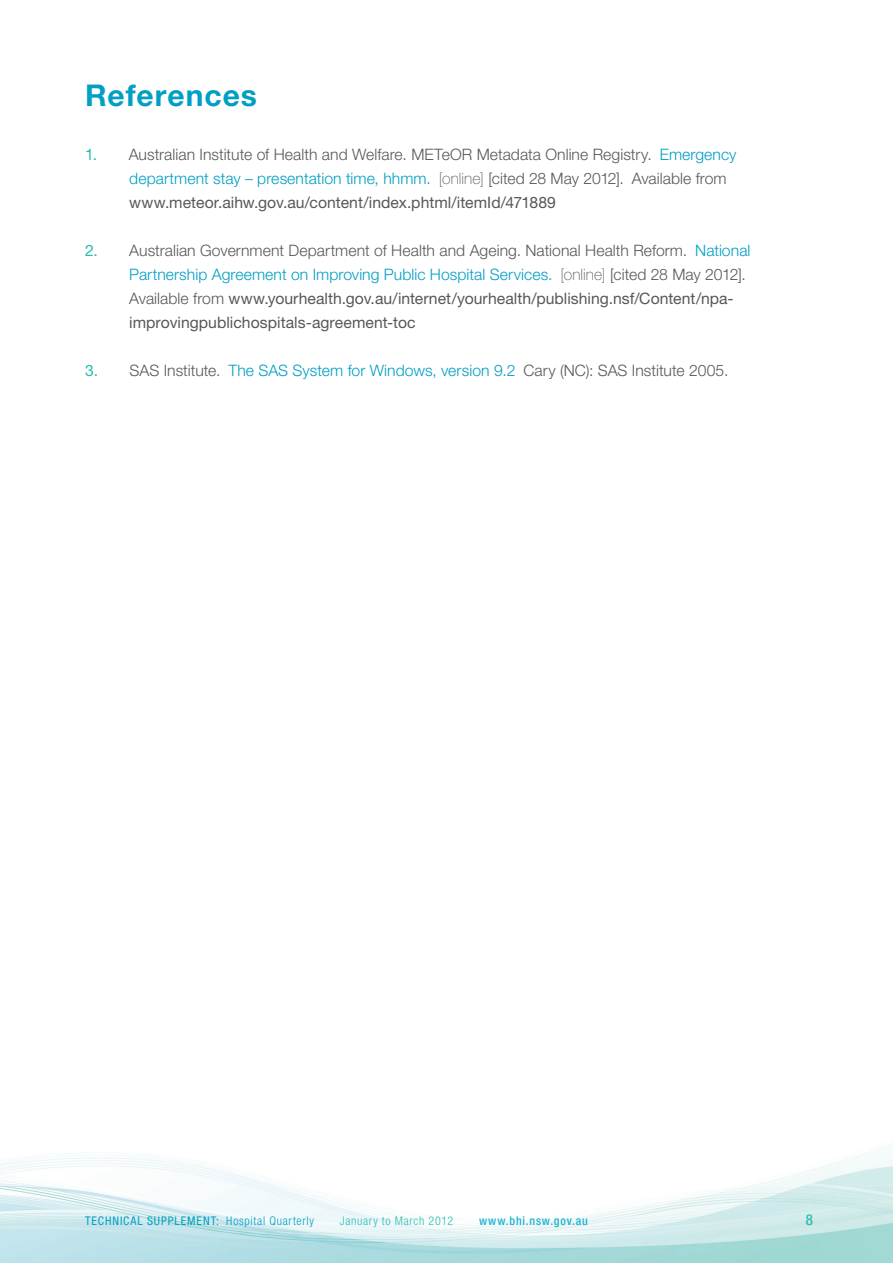
<style>
.page{position:relative;width:893px;height:1263px;background:#fff}
.page>*{position:absolute;margin:0;border:0;box-sizing:border-box;transform-origin:0 0}
.HEADING{font:700 30px "Helvetica Neue LT Std";letter-spacing:.03em;color:#009fc3}
.REFERENCES__X{font:300 15.75px/24px "Helvetica Neue LT Std";letter-spacing:.005em;color:#57585a}
.REFERENCES__X-2{font:15.75px/24px "Helvetica Neue LT Std";color:#57585a}
.FOOTER__R{font:500 condensed 15px "Helvetica Neue LT Std";color:#2abdb1}
.FOOTER__R-2{font:condensed 12px "Helvetica Neue LT Std";letter-spacing:.075em;color:#009fc3}
.FOOTER__R-3{font:300 condensed 12px "Helvetica Neue LT Std";letter-spacing:.06em;color:#2abdb1}
.FOOTER__R-4{font:500 condensed 12px "Helvetica Neue LT Std";letter-spacing:.065em;color:#1ab4d1}
.s1{font-weight:400;color:#2abdb1}
.s2{color:#009fc3}
.s3{font-weight:100}
.s4{font-weight:400}
.s5{color:#2abdb1}
.s6{font-weight:300}
.s7{font-weight:300;color:#009fc3}
</style>
<div class="page">
<img style="left:21px;top:1143px;width:872px;height:120px">
<img style="left:0;top:1160px;width:21px;height:103px">
<p class="HEADING" style="left:85px;top:77px;width:173px">References</p>
<p class="REFERENCES__X" style="left:129px;top:142px;width:609px;text-indent:-44px"><span class="s1">1.</span> Australian Institute of Health and Welfare. METeOR Metadata Online Registry. <span class="s2">Emergency department stay – presentation time, hhmm.</span> <span class="s3">[online]</span> [cited 28 May 2012]. Available from <span class="s4">www.meteor.aihw.gov.au/content/index.phtml/itemId/471889</span></p>
<p class="REFERENCES__X-2" style="left:129px;top:238px;width:623px;text-indent:-44px"><span class="s5">2.</span> <span class="s6">Australian Government Department of Health and Ageing. National Health Reform.</span> <span class="s7">National Partnership Agreement on Improving Public Hospital Services.</span> <span class="s3">[online]</span> <span class="s6">[cited 28 May 2012].<br>Available from</span> www.yourhealth.gov.au/internet/yourhealth/publishing.nsf/Content/npa&shy;improvingpublichospitals-agreement-toc</p>
<p class="REFERENCES__X" style="left:85px;top:358px;width:645px"><span class="s1">3.</span> SAS Institute. <span class="s2">The SAS System for Windows, version 9.2</span> Cary (NC): SAS Institute 2005.</p>
<p class="FOOTER__R-2" style="left:85px;top:1214px;width:230px">TECHNICAL SUPPLEMENT: <span class="s6">Hospital Quarterly</span></p>
<p class="FOOTER__R-3" style="left:340px;top:1214px;width:115px">January to March 2012</p>
<p class="FOOTER__R-4" style="left:479px;top:1214px;width:110px">www.bhi.nsw.gov.au</p>
<p class="FOOTER__R" style="left:806px;top:1211px;width:9px">8</p>
</div>
